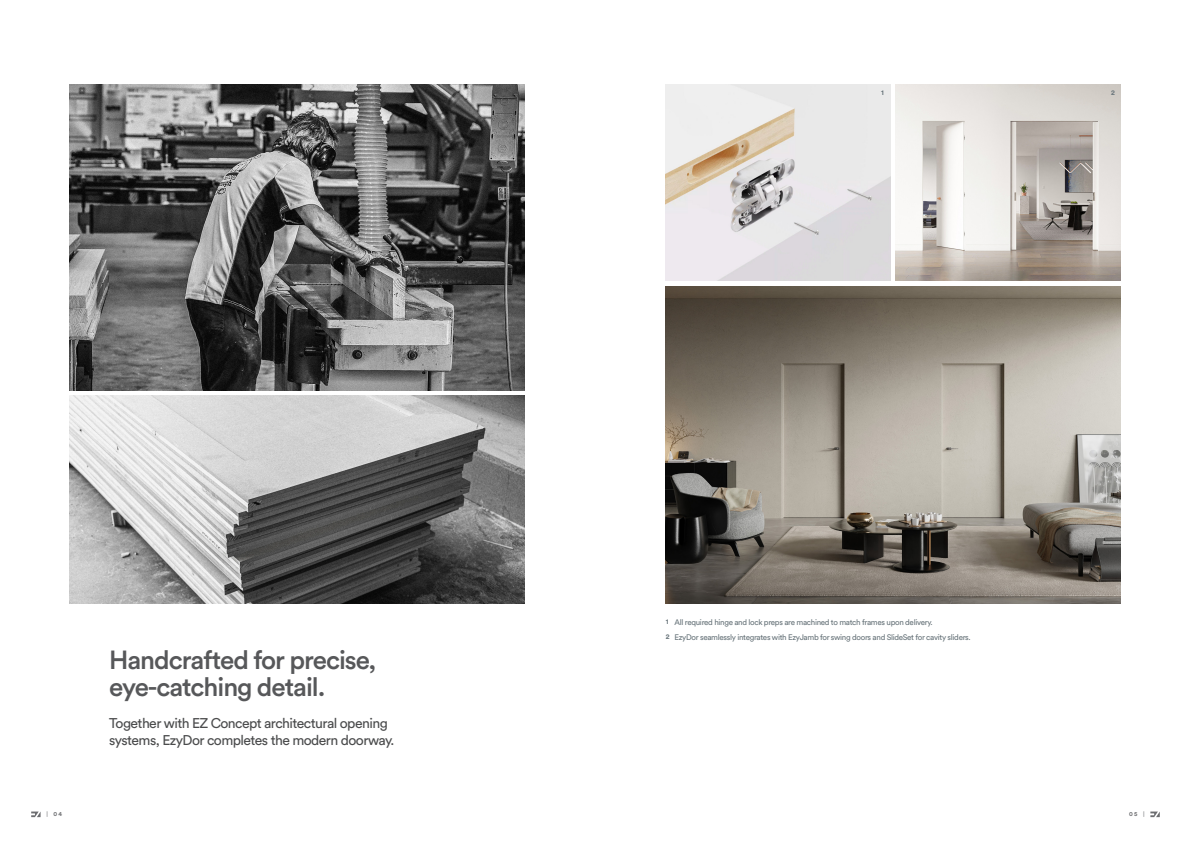
<style>
.page{position:relative;width:1191px;height:842px;background:#fff}
.page>*{position:absolute;margin:0;border:0;box-sizing:border-box;transform-origin:0 0}
.t1{font:500 26px "Circular Std";letter-spacing:-.04em;color:#57585a}
.t2{font:14px/16.8px "Circular Std";letter-spacing:-.04em;color:#4b4c4d}
.t3{font:8px "Circular Std";letter-spacing:-.04em;color:#68747a}
.t4{font:700 7px "Circular Std";color:#68747a}
.t5{font:700 6px "Circular Std";color:#6c6d70}
.s1{font-weight:400}
</style>
<div class="page">
<svg style="left:1150px;top:811px;width:9px;height:6px"></svg>
<svg style="left:31px;top:811px;width:10px;height:6px"></svg>
<img style="left:69px;top:84px;width:455px;height:306px">
<img style="left:665px;top:84px;width:225px;height:197px">
<img style="left:896px;top:84px;width:224px;height:197px">
<img style="left:69px;top:396px;width:455px;height:208px">
<img style="left:665px;top:286px;width:455px;height:318px">
<p class="t4" style="left:881px;top:88px;width:4px">1</p>
<p class="t4" style="left:1111px;top:88px;width:5px">2</p>
<p class="t1" style="left:109px;top:643px;width:269px">Handcrafted for precise,</p>
<p class="t1" style="left:109px;top:670px;width:218px">eye-catching detail.</p>
<p class="t2" style="left:109px;top:714px;width:287px">Together with EZ Concept architectural opening systems, EzyDor completes the modern doorway.</p>
<p class="t3" style="left:674px;top:617px;width:260px">All required hinge and lock preps are machined to match frames upon delivery.</p>
<p class="t3" style="left:674px;top:632px;width:298px">EzyDor seamlessly integrates with EzyJamb for swing doors and SlideSet for cavity sliders.</p>
<p class="t4" style="left:666px;top:617px;width:4px">1</p>
<p class="t4" style="left:666px;top:632px;width:5px">2</p>
<p class="t5" style="left:46px;top:810px;width:17px"><span class="s1">|</span> 04</p>
<p class="t5" style="left:1129px;top:810px;width:17px">05 <span class="s1">|</span></p>
</div>
